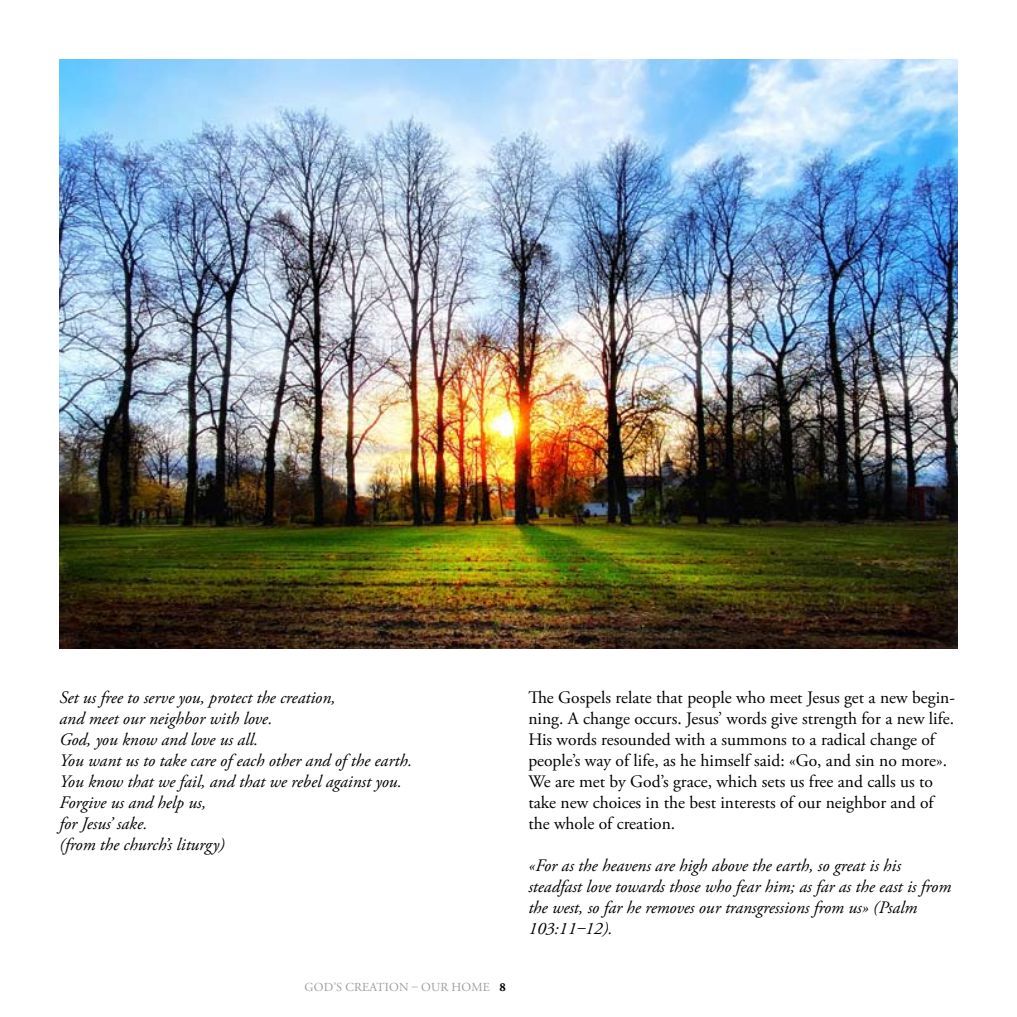
<style>
.page{position:relative;width:1017px;height:1017px;background:#fff}
.page>*{position:absolute;margin:0;border:0;box-sizing:border-box;transform-origin:0 0}
.t1{font:italic 17.5px/21px "Adobe Garamond Pro";color:#000}
.t2{font:17.5px/21px "Adobe Garamond Pro";color:#000}
.t3{font:12.25px "Adobe Garamond Pro";letter-spacing:.015em;color:#9c9d9f}
.s1{font-weight:700;color:#000}
</style>
<div class="page">
<img style="left:60px;top:60px;width:897px;height:589px">
<p class="t1" style="left:60px;top:688px;width:354px">Set us free to serve you, protect the creation,<br>and meet our neighbor with love.<br>God, you know and love us all.<br>You want us to take care of each other and of the earth.<br>You know that we fail, and that we rebel against you.<br>Forgive us and help us,<br>for Jesus’ sake.<br>(from the church’s liturgy)</p>
<p class="t2" style="left:528px;top:688px;width:428px">The Gospels relate that people who meet Jesus get a new begin&shy;ning. A change occurs. Jesus’ words give strength for a new life.<br>His words resounded with a summons to a radical change of people’s way of life, as he himself said: «Go, and sin no more».<br>We are met by God’s grace, which sets us free and calls us to take new choices in the best interests of our neighbor and of the whole of creation.</p>
<p class="t1" style="left:528px;top:856px;width:424px">«For as the heavens are high above the earth, so great is his steadfast love towards those who fear him; as far as the east is from the west, so far he removes our transgressions from us» (Psalm 103:11‒12).</p>
<p class="t3" style="left:304px;top:980px;width:203px">God’s creation – our home <span class="s1">8</span></p>
</div>
